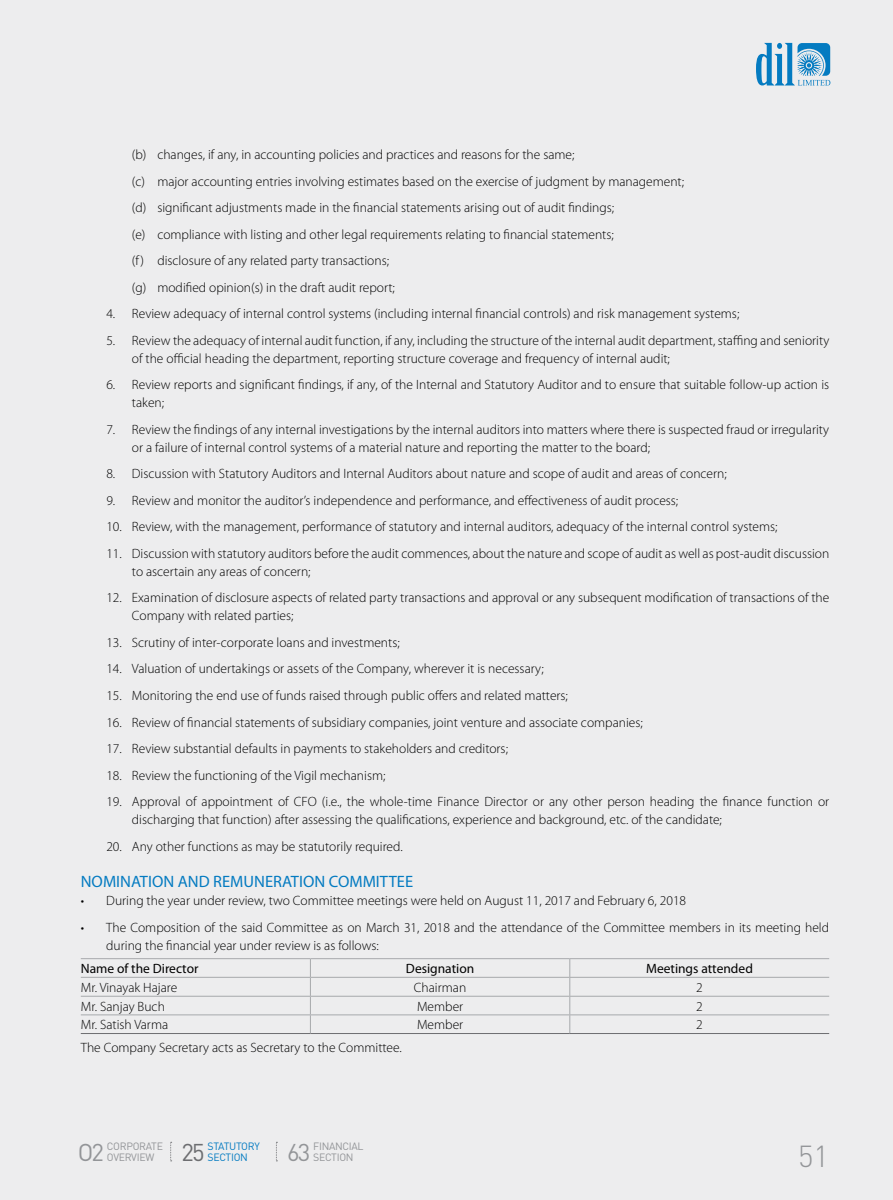
<style>
.page{position:relative;width:893px;height:1200px;background:#fff}
.page>*{position:absolute;margin:0;border:0;box-sizing:border-box;transform-origin:0 0}
.t1{font:300 30px "DIN Pro";color:#939598}
.t2{font:24px "DIN Pro";color:#939598}
.t3{font:24px "DIN Pro";color:#6d6e71}
.t4{font:16.5px "Myriad Pro";color:#047bc1}
.t5{font:300 13.5px/18px "Myriad Pro";color:#000}
.t6{font:13.5px "Myriad Pro";color:#000}
.t7{font:10.5px "DIN Pro";letter-spacing:-.03em;color:#939598}
.t8{font:10.5px "DIN Pro";letter-spacing:-.03em;color:#047bc1}
</style>
<div class="page">
<div style="left:0;top:0;width:893px;height:1199px;background:#ededee"></div>
<svg style="left:756px;top:43px;width:74px;height:42px"></svg>
<svg style="left:170px;top:1141px;width:2px;height:20px"></svg>
<svg style="left:276px;top:1141px;width:1px;height:20px"></svg>
<hr style="left:81px;top:976px;width:229px;height:1px;background:#a7a9ac">
<hr style="left:310px;top:976px;width:260px;height:1px;background:#a7a9ac">
<hr style="left:570px;top:976px;width:259px;height:1px;background:#a7a9ac">
<hr style="left:81px;top:995px;width:229px;height:1px;background:#a7a9ac">
<hr style="left:310px;top:995px;width:260px;height:1px;background:#a7a9ac">
<hr style="left:570px;top:995px;width:259px;height:1px;background:#a7a9ac">
<hr style="left:81px;top:1014px;width:229px;height:1px;background:#a7a9ac">
<hr style="left:310px;top:1014px;width:260px;height:1px;background:#a7a9ac">
<svg style="left:310px;top:959px;width:1px;height:73px"></svg>
<hr style="left:570px;top:1014px;width:259px;height:1px;background:#a7a9ac">
<svg style="left:569px;top:959px;width:1px;height:73px"></svg>
<hr style="left:81px;top:958px;width:229px;height:1px;background:#a7a9ac">
<hr style="left:310px;top:958px;width:260px;height:1px;background:#a7a9ac">
<hr style="left:570px;top:958px;width:259px;height:1px;background:#a7a9ac">
<hr style="left:81px;top:1032px;width:229px;height:1px;background:#6d6e71">
<hr style="left:310px;top:1032px;width:260px;height:1px;background:#6d6e71">
<hr style="left:570px;top:1032px;width:259px;height:1px;background:#6d6e71">
<p class="t5" style="left:132px;top:141px;width:554px;line-height:26.5px">(b) changes, if any, in accounting policies and practices and reasons for the same;<br>(c) major accounting entries involving estimates based on the exercise of judgment by management; (d) significant adjustments made in the financial statements arising out of audit findings;<br>(e) compliance with listing and other legal requirements relating to financial statements;<br>(f ) disclosure of any related party transactions;<br>(g) modified opinion(s) in the draft audit report;</p>
<p class="t5" style="left:106px;top:305px;width:634px">4. Review adequacy of internal control systems (including internal financial controls) and risk management systems;</p>
<p class="t5" style="left:132px;top:331px;width:699px;text-indent:-26px">5. Review the adequacy of internal audit function, if any, including the structure of the internal audit department, staffing and seniority of the official heading the department, reporting structure coverage and frequency of internal audit;</p>
<p class="t5" style="left:132px;top:376px;width:699px;text-indent:-26px">6. Review reports and significant findings, if any, of the Internal and Statutory Auditor and to ensure that suitable follow-up action is taken;</p>
<p class="t5" style="left:132px;top:420px;width:699px;text-indent:-26px">7. Review the findings of any internal investigations by the internal auditors into matters where there is suspected fraud or irregularity or a failure of internal control systems of a material nature and reporting the matter to the board;</p>
<p class="t5" style="left:106px;top:465px;width:622px">8. Discussion with Statutory Auditors and Internal Auditors about nature and scope of audit and areas of concern;</p>
<p class="t5" style="left:106px;top:491px;width:573px">9. Review and monitor the auditor’s independence and performance, and effectiveness of audit process;</p>
<p class="t5" style="left:106px;top:518px;width:672px">10. Review, with the management, performance of statutory and internal auditors, adequacy of the internal control systems;</p>
<p class="t5" style="left:132px;top:544px;width:699px;text-indent:-26px">11. Discussion with statutory auditors before the audit commences, about the nature and scope of audit as well as post-audit discussion to ascertain any areas of concern;</p>
<p class="t5" style="left:132px;top:589px;width:699px;text-indent:-26px">12. Examination of disclosure aspects of related party transactions and approval or any subsequent modification of transactions of the<br>Company with related parties;</p>
<p class="t5" style="left:106px;top:633px;width:295px">13. Scrutiny of inter-corporate loans and investments;</p>
<p class="t5" style="left:106px;top:660px;width:439px">14. Valuation of undertakings or assets of the Company, wherever it is necessary;</p>
<p class="t5" style="left:106px;top:686px;width:463px">15. Monitoring the end use of funds raised through public offers and related matters;</p>
<p class="t5" style="left:106px;top:713px;width:538px">16. Review of financial statements of subsidiary companies, joint venture and associate companies;</p>
<p class="t5" style="left:106px;top:739px;width:403px">17. Review substantial defaults in payments to stakeholders and creditors;</p>
<p class="t5" style="left:106px;top:766px;width:281px">18. Review the functioning of the Vigil mechanism;</p>
<p class="t5" style="left:132px;top:792px;width:699px;text-indent:-26px">19. Approval of appointment of CFO (i.e., the whole-time Finance Director or any other person heading the finance function or discharging that function) after assessing the qualifications, experience and background, etc. of the candidate;</p>
<p class="t5" style="left:106px;top:837px;width:298px">20. Any other functions as may be statutorily required.</p>
<p class="t4" style="left:81px;top:871px;width:334px">NOMINATION AND REMUNERATION COMMITTEE</p>
<p class="t5" style="left:81px;top:891px;width:607px">• During the year under review, two Committee meetings were held on August 11, 2017 and February 6, 2018</p>
<p class="t5" style="left:106px;top:918px;width:724px;text-indent:-26px">• The Composition of the said Committee as on March 31, 2018 and the attendance of the Committee members in its meeting held during the financial year under review is as follows:</p>
<p class="t6" style="left:81px;top:959px;width:119px">Name of the Director</p>
<p class="t6" style="left:406px;top:959px;width:70px">Designation</p>
<p class="t6" style="left:646px;top:959px;width:108px">Meetings attended</p>
<p class="t5" style="left:81px;top:978px;width:98px">Mr. Vinayak Hajare</p>
<p class="t5" style="left:414px;top:978px;width:54px">Chairman</p>
<p class="t5" style="left:696px;top:978px;width:8px">2</p>
<p class="t5" style="left:81px;top:997px;width:86px">Mr. Sanjay Buch</p>
<p class="t5" style="left:417px;top:997px;width:48px">Member</p>
<p class="t5" style="left:696px;top:997px;width:8px">2</p>
<p class="t5" style="left:81px;top:1015px;width:89px">Mr. Satish Varma</p>
<p class="t5" style="left:417px;top:1015px;width:48px">Member</p>
<p class="t5" style="left:696px;top:1015px;width:8px">2</p>
<p class="t5" style="left:81px;top:1038px;width:323px">The Company Secretary acts as Secretary to the Committee.</p>
<p class="t7" style="left:107px;top:1139px;width:58px">CORPORATE</p>
<h2 class="t2" style="left:78px;top:1135px;width:28px">O2</h2>
<p class="t7" style="left:107px;top:1149px;width:49px">OVERVIEW</p>
<p class="t8" style="left:208px;top:1139px;width:54px">STATUTORY</p>
<h2 class="t3" style="left:181px;top:1135px;width:25px">25</h2>
<p class="t8" style="left:208px;top:1149px;width:42px">SECTION</p>
<p class="t7" style="left:313px;top:1139px;width:52px">FINANCIAL</p>
<h2 class="t2" style="left:287px;top:1135px;width:25px">63</h2>
<p class="t7" style="left:313px;top:1149px;width:42px">SECTION</p>
<h1 class="t1" style="left:798px;top:1135px;width:32px">51</h1>
</div>
